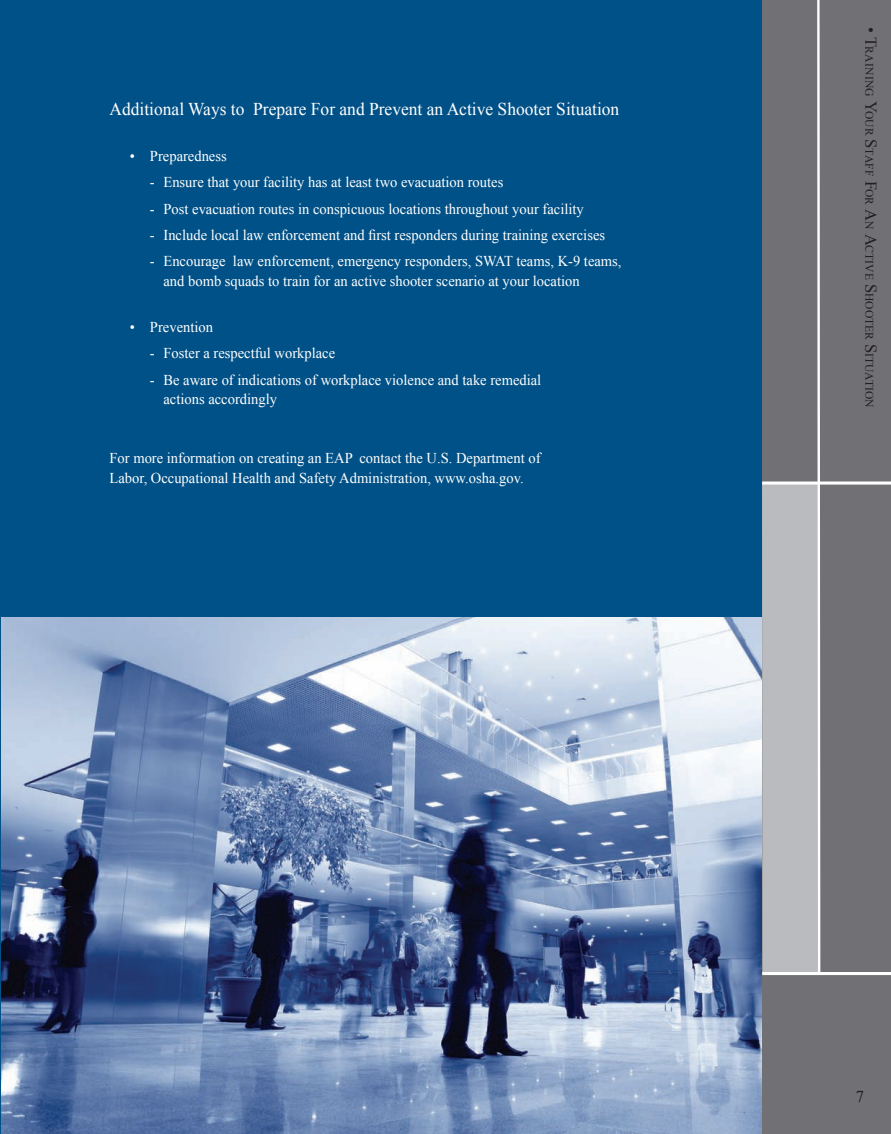
<style>
.page{position:relative;width:891px;height:1134px;background:#fff}
.page>*{position:absolute;margin:0;border:0;box-sizing:border-box;transform-origin:0 0}
.t1{font:18px "Times New Roman";color:#fff}
.t2{font:16.5px "Times New Roman";color:#231f20}
.t3{font:15px/19.5px "Times New Roman";color:#fff}
.t4{font:11.55px "Times New Roman";letter-spacing:.01em;color:#231f20}
.s1{font-size:16.5px}
</style>
<div class="page">
<div style="left:0;top:0;width:763px;height:1134px;background:#005187"></div>
<img style="left:2px;top:617px;width:760px;height:517px">
<div style="left:762px;top:0;width:129px;height:1134px;background:#717074"></div>
<div style="left:762px;top:483px;width:57px;height:489px;background:#babbbe"></div>
<svg style="left:816px;top:0;width:6px;height:972px"></svg>
<hr style="left:762px;top:482px;width:129px;height:2px;background:#fff">
<hr style="left:762px;top:972px;width:129px;height:3px;background:#fff">
<p class="t1" style="left:109px;top:97px;width:511px">Additional Ways to Prepare For and Prevent an Active Shooter Situation</p>
<p class="t3" style="left:130px;top:146px;width:99px">• Preparedness</p>
<p class="t3" style="left:150px;top:172px;width:355px">- Ensure that your facility has at least two evacuation routes</p>
<p class="t3" style="left:150px;top:199px;width:435px">- Post evacuation routes in conspicuous locations throughout your facility</p>
<p class="t3" style="left:150px;top:225px;width:457px">- Include local law enforcement and first responders during training exercises</p>
<p class="t3" style="left:164px;top:251px;width:460px;text-indent:-14px">- Encourage law enforcement, emergency responders, SWAT teams, K-9 teams, and bomb squads to train for an active shooter scenario at your location</p>
<p class="t3" style="left:130px;top:317px;width:85px">• Prevention</p>
<p class="t3" style="left:150px;top:343px;width:187px">- Foster a respectful workplace</p>
<p class="t3" style="left:164px;top:370px;width:379px;text-indent:-14px">- Be aware of indications of workplace violence and take remedial actions accordingly</p>
<p class="t3" style="left:110px;top:448px;width:433px">For more information on creating an EAP contact the U.S. Department of<br>Labor, Occupational Health and Safety Administration, www.osha.gov.</p>
<p class="t4" style="left:877px;top:27px;width:382px;rotate:90deg"><span class="s1">• T</span>RAINING <span class="s1">Y</span>OUR <span class="s1">S</span>TAFF <span class="s1">F</span>OR <span class="s1">A</span>N <span class="s1">A</span>CTIVE <span class="s1">S</span>HOOTER <span class="s1">S</span>ITUATION</p>
<p class="t2" style="left:856px;top:1085px;width:10px">7</p>
</div>
